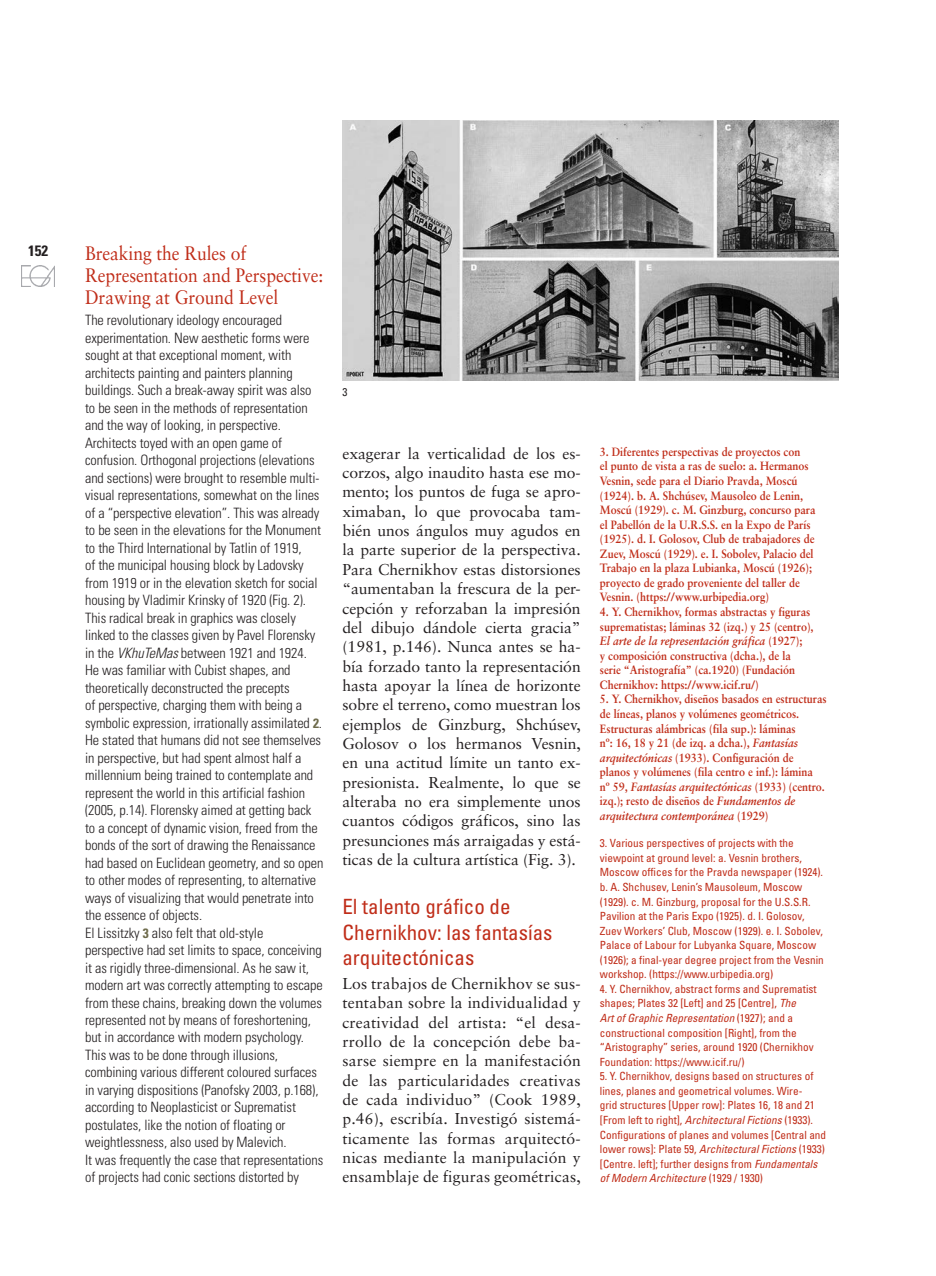
<style>
.page{position:relative;width:936px;height:1276px;background:#fff}
.page>*{position:absolute;margin:0;border:0;box-sizing:border-box;transform-origin:0 0}
.TITULAR_1_CAST{font:condensed 21px/25.7px "Univers";color:#c02d19}
.TITULAR_1_INGLES{font:19.5px/22px "Sabon";letter-spacing:-.005em;color:#c02d19;scale:.9 1}
.t1{font:15.75px/19.4px "Sabon";letter-spacing:.005em;color:#231f20;text-align:justify}
.t2{font:700 condensed 15px "Univers";color:#231f20}
.t3{font:300 condensed 14.25px/17.5px "Univers";letter-spacing:-.005em;color:#231f20}
.t4{font:700 12px/14.5px "Sabon";color:#c02d19;scale:.9 1}
.t5{font:condensed 11.25px/14.5px "Univers";color:#c02d19}
.PIES_DE_FOTO_INGLES{font:condensed 11.25px "Univers";color:#231f20}
.s1{font-style:italic}
.s2{font-weight:700;font-size:13.5px;color:#6d6a4a}
</style>
<div class="page">
<img style="left:22px;top:265px;width:33px;height:21px">
<img style="left:342px;top:120px;width:496px;height:260px">
<p class="t2" style="left:28px;top:242px;width:21px">152</p>
<p class="TITULAR_1_INGLES" style="left:85px;top:242px;width:266px">Breaking the Rules of<br>Representation and Perspective:<br>Drawing at Ground Level</p>
<p class="t3" style="left:85px;top:311px;width:237px">The revolutionary ideology encouraged experimentation. New aesthetic forms were sought at that exceptional moment, with architects painting and painters planning buildings. Such a break-away spirit was also to be seen in the methods of representation and the way of looking, in perspective.<br>Architects toyed with an open game of confusion. Orthogonal projections (elevations and sections) were brought to resemble multi&shy;visual representations, somewhat on the lines of a “perspective elevation”. This was already to be seen in the elevations for the Monument to the Third International by Tatlin of 1919,<br>of the municipal housing block by Ladovsky from 1919 or in the elevation sketch for social housing by Vladimir Krinsky of 1920 (Fig. 2).</p>
<p class="t3" style="left:85px;top:609px;width:240px">This radical break in graphics was closely linked to the classes given by Pavel Florensky in the <span class="s1">VKhuTeMas</span> between 1921 and 1924.<br>He was familiar with Cubist shapes, and theoretically deconstructed the precepts<br>of perspective, charging them with being a symbolic expression, irrationally assimilated <span class="s2">2</span>.<br>He stated that humans did not see themselves in perspective, but had spent almost half a millennium being trained to contemplate and represent the world in this artificial fashion (2005, p.14). Florensky aimed at getting back to a concept of dynamic vision, freed from the bonds of the sort of drawing the Renaissance had based on Euclidean geometry, and so open to other modes of representing, to alternative ways of visualizing that would penetrate into the essence of objects.</p>
<p class="t3" style="left:85px;top:923px;width:239px">El Lissitzky <span class="s2">3</span> also felt that old-style perspective had set limits to space, conceiving it as rigidly three-dimensional. As he saw it, modern art was correctly attempting to escape from these chains, breaking down the volumes represented not by means of foreshortening, but in accordance with modern psychology.<br>This was to be done through illusions, combining various different coloured surfaces in varying dispositions (Panofsky 2003, p.168), according to Neoplasticist or Suprematist postulates, like the notion of floating or weightlessness, also used by Malevich.</p>
<p class="t3" style="left:85px;top:1151px;width:240px">It was frequently the case that representations of projects had conic sections distorted by</p>
<p class="PIES_DE_FOTO_INGLES" style="left:342px;top:385px;width:6px">3</p>
<p class="t1" style="left:342px;top:443px;width:240px">exagerar la verticalidad de los es&shy;corzos, algo inaudito hasta ese mo&shy;mento; los puntos de fuga se apro&shy;ximaban, lo que provocaba tam&shy;bién unos ángulos muy agudos en la parte superior de la perspectiva.<br>Para Chernikhov estas distorsiones “aumentaban la frescura de la per&shy;cepción y reforzaban la impresión del dibujo dándole cierta gracia” (1981, p.146). Nunca antes se ha&shy;bía forzado tanto la representación hasta apoyar la línea de horizonte sobre el terreno, como muestran los ejemplos de Ginzburg, Shchúsev, Golosov o los hermanos Vesnin, en una actitud límite un tanto ex&shy;presionista. Realmente, lo que se alteraba no era simplemente unos cuantos códigos gráficos, sino las presunciones más arraigadas y está&shy;ticas de la cultura artística (Fig. 3).</p>
<p class="TITULAR_1_CAST" style="left:342px;top:893px;width:211px">El talento gráfico de<br>Chernikhov: las fantasías arquitectónicas</p>
<p class="t1" style="left:342px;top:973px;width:240px">Los trabajos de Chernikhov se sus&shy;tentaban sobre la individualidad y creatividad del artista: “el desa&shy;rrollo de la concepción debe ba&shy;sarse siempre en la manifestación de las particularidades creativas de cada individuo” (Cook 1989, p.46), escribía. Investigó sistemá&shy;ticamente las formas arquitectó&shy;nicas mediante la manipulación y ensamblaje de figuras geométricas,</p>
<p class="t4" style="left:600px;top:444px;width:241px">3. Diferentes perspectivas de proyectos con<br>el punto de vista a ras de suelo: a. Hermanos Vesnin, sede para el Diario Pravda, Moscú (1924). b. A. Shchúsev, Mausoleo de Lenin, Moscú (1929). c. M. Ginzburg, concurso para el Pabellón de la U.R.S.S. en la Expo de París (1925). d. I. Golosov, Club de trabajadores de Zuev, Moscú (1929). e. I. Sobolev, Palacio del Trabajo en la plaza Lubianka, Moscú (1926); proyecto de grado proveniente del taller de Vesnin. (https://www.urbipedia.org)</p>
<p class="t4" style="left:600px;top:604px;width:239px">4. Y. Chernikhov, formas abstractas y figuras suprematistas; láminas 32 (izq.) y 25 (centro), <span class="s1">El arte de la representación gráfica</span> (1927);<br>y composición constructiva (dcha.), de la serie “Aristografía” (ca.1920) (Fundación Chernikhov: https://www.icif.ru/)</p>
<p class="t4" style="left:600px;top:691px;width:253px">5. Y. Chernikhov, diseños basados en estructuras de líneas, planos y volúmenes geométricos.<br>Estructuras alámbricas (fila sup.): láminas<br>nº: 16, 18 y 21 (de izq. a dcha.), <span class="s1">Fantasías arquitectónicas</span> (1933). Configuración de planos y volúmenes (fila centro e inf.): lámina<br>nº 59, <span class="s1">Fantasías arquitectónicas</span> (1933) (centro. izq.); resto de diseños de <span class="s1">Fundamentos de arquitectura contemporánea</span> (1929)</p>
<p class="t5" style="left:600px;top:836px;width:225px">3. Various perspectives of projects with the viewpoint at ground level: a. Vesnin brothers, Moscow offices for the Pravda newspaper (1924). b. A. Shchusev, Lenin’s Mausoleum, Moscow (1929). c. M. Ginzburg, proposal for the U.S.S.R.<br>Pavilion at the Paris Expo (1925). d. I. Golosov, Zuev Workers’ Club, Moscow (1929). e. I. Sobolev, Palace of Labour for Lubyanka Square, Moscow (1926); a final-year degree project from the Vesnin workshop. (https://www.urbipedia.org)</p>
<p class="t5" style="left:600px;top:981px;width:218px">4. Y. Chernikhov, abstract forms and Suprematist shapes; Plates 32 [Left] and 25 [Centre], <span class="s1">The<br>Art of Graphic Representation</span> (1927); and a constructional composition [Right], from the “Aristography” series, around 1920 (Chernikhov Foundation: https://www.icif.ru/)</p>
<p class="t5" style="left:600px;top:1068px;width:228px">5. Y. Chernikhov, designs based on structures of lines, planes and geometrical volumes. Wire-<br>grid structures [Upper row]: Plates 16, 18 and 21 [From left to right], <span class="s1">Architectural Fictions</span> (1933).<br>Configurations of planes and volumes [Central and lower rows]: Plate 59, <span class="s1">Architectural Fictions</span> (1933) [Centre. left]; further designs from <span class="s1">Fundamentals of Modern Architecture</span> (1929 / 1930)</p>
</div>
